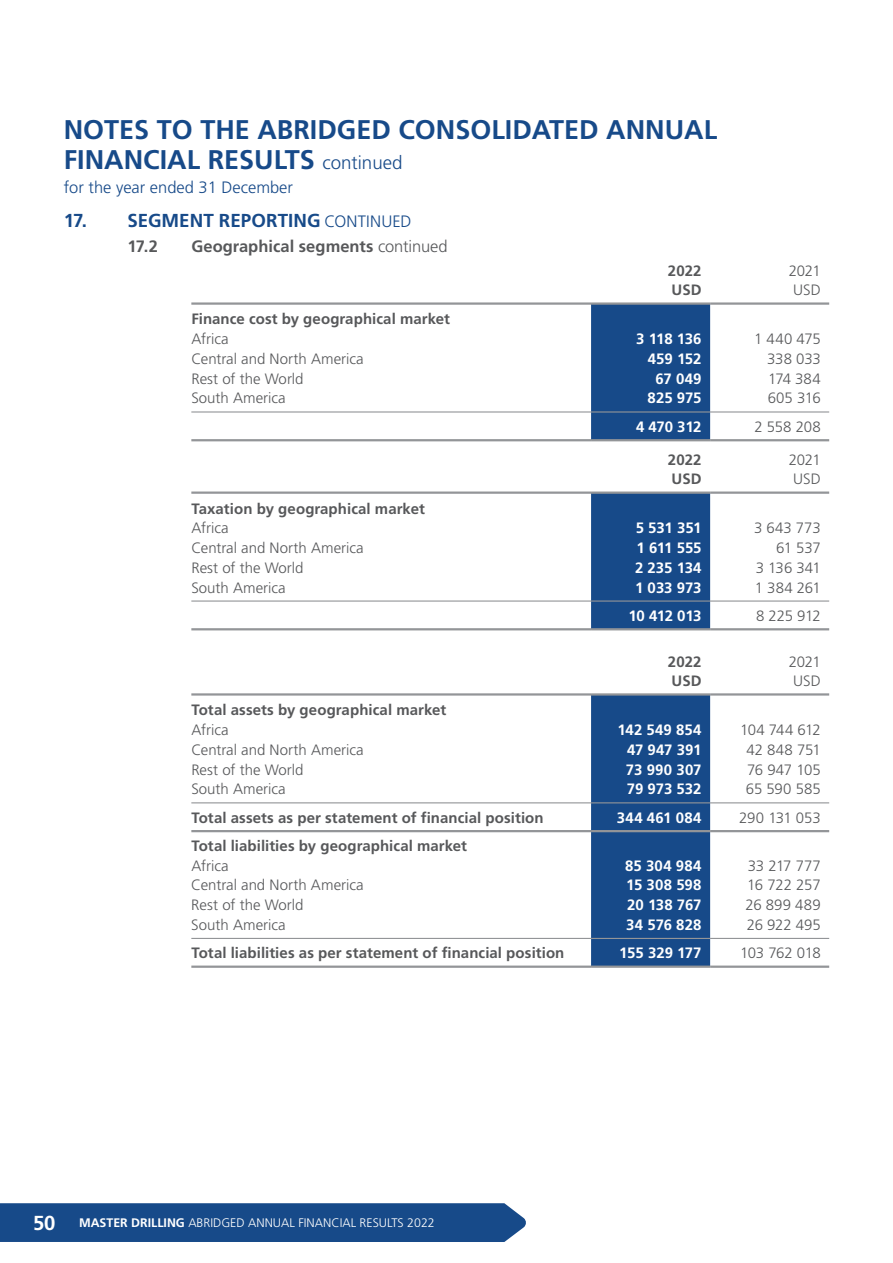
<style>
.page{position:relative;width:893px;height:1263px;background:#fff}
.page>*{position:absolute;margin:0;border:0;box-sizing:border-box;transform-origin:0 0}
.t1{font:700 27px/30px "Frutiger LT Std";color:#174a89}
.t2{font:700 18.75px "Frutiger LT Std";color:#174a89}
.t3{font:700 16.5px "Frutiger LT Std";color:#57585a}
.t4{font:300 16.5px "Frutiger LT Std";color:#174a89}
.t5{font:300 15px/18.8px "Frutiger LT Std";color:#57585a;text-align:center}
.t6{font:700 15px/18.8px "Frutiger LT Std";letter-spacing:.005em;color:#57585a}
.t7{font:700 15px "Frutiger LT Std";letter-spacing:-.005em;color:#fff}
.t8{font:700 15px "Frutiger LT Std";letter-spacing:.015em;color:#fff}
.t9{font:300 15px "Frutiger LT Std";letter-spacing:-.05em;color:#57585a}
.t10{font:700 15px "Frutiger LT Std";letter-spacing:.025em;color:#fff}
.t11{font:300 15px "Frutiger LT Std";letter-spacing:-.04em;color:#57585a}
.t12{font:300 12.3px "Frutiger LT Std";color:#fff}
.s1{font-weight:300;font-size:18.75px}
.s2{font-weight:300;font-size:16.5px}
.s3{font-weight:300}
.s4{font-weight:700;font-size:20.25px}
.s5{font-weight:700}
</style>
<div class="page">
<div style="left:591px;top:305px;width:119px;height:134px;background:#174a89"></div>
<hr style="left:191px;top:302px;width:400px;height:3px;background:#939598">
<hr style="left:591px;top:302px;width:119px;height:3px;background:#939598">
<hr style="left:710px;top:302px;width:119px;height:3px;background:#939598">
<hr style="left:191px;top:411px;width:400px;height:2px;background:#939598">
<hr style="left:191px;top:439px;width:400px;height:2px;background:#939598">
<hr style="left:591px;top:411px;width:119px;height:2px;background:#939598">
<hr style="left:591px;top:439px;width:119px;height:2px;background:#939598">
<hr style="left:710px;top:411px;width:119px;height:2px;background:#939598">
<hr style="left:710px;top:439px;width:119px;height:2px;background:#939598">
<div style="left:591px;top:494px;width:119px;height:134px;background:#174a89"></div>
<hr style="left:191px;top:491px;width:400px;height:3px;background:#939598">
<hr style="left:591px;top:491px;width:119px;height:3px;background:#939598">
<hr style="left:710px;top:491px;width:119px;height:3px;background:#939598">
<hr style="left:191px;top:600px;width:400px;height:2px;background:#939598">
<hr style="left:191px;top:628px;width:400px;height:2px;background:#939598">
<hr style="left:591px;top:600px;width:119px;height:2px;background:#939598">
<hr style="left:591px;top:628px;width:119px;height:2px;background:#939598">
<hr style="left:710px;top:600px;width:119px;height:2px;background:#939598">
<hr style="left:710px;top:628px;width:119px;height:2px;background:#939598">
<div style="left:591px;top:696px;width:119px;height:269px;background:#174a89"></div>
<hr style="left:191px;top:693px;width:400px;height:3px;background:#939598">
<hr style="left:591px;top:693px;width:119px;height:3px;background:#939598">
<hr style="left:710px;top:693px;width:119px;height:3px;background:#939598">
<hr style="left:191px;top:802px;width:400px;height:1px;background:#939598">
<hr style="left:591px;top:802px;width:119px;height:1px;background:#939598">
<hr style="left:710px;top:802px;width:119px;height:1px;background:#939598">
<hr style="left:191px;top:830px;width:400px;height:2px;background:#939598">
<hr style="left:591px;top:830px;width:119px;height:2px;background:#939598">
<hr style="left:710px;top:830px;width:119px;height:2px;background:#939598">
<hr style="left:191px;top:938px;width:400px;height:1px;background:#939598">
<hr style="left:191px;top:965px;width:400px;height:3px;background:#939598">
<hr style="left:591px;top:938px;width:119px;height:1px;background:#939598">
<hr style="left:591px;top:965px;width:119px;height:3px;background:#939598">
<hr style="left:710px;top:938px;width:119px;height:1px;background:#939598">
<hr style="left:710px;top:965px;width:119px;height:3px;background:#939598">
<div style="left:0;top:1203px;width:526px;height:39px;background:#174a89"></div>
<h1 class="t1" style="left:64px;top:115px;width:655px">NOTES TO THE ABRIDGED CONSOLIDATED ANNUAL<br>FINANCIAL RESULTS <span class="s1">continued</span></h1>
<p class="t4" style="left:64px;top:178px;width:231px">for the year ended 31 December</p>
<p class="t2" style="left:64px;top:209px;width:349px">17. SEGMENT REPORTING <span class="s2">CONTINUED</span></p>
<p class="t3" style="left:128px;top:236px;width:32px">17.2</p>
<p class="t3" style="left:191px;top:236px;width:258px">Geographical segments <span class="s3">continued</span></p>
<p class="t6" style="left:668px;top:262px;width:35px">2022<br>USD</p>
<p class="t5" style="left:789px;top:262px;width:34px">2021<br>USD</p>
<p class="t6" style="left:191px;top:310px;width:260px">Finance cost by geographical market</p>
<p class="t5" style="left:191px;top:330px;width:39px">Africa</p>
<p class="t7" style="left:636px;top:330px;width:67px">3 118 136</p>
<p class="t5" style="left:754px;top:330px;width:68px">1 440 475</p>
<p class="t5" style="left:191px;top:350px;width:174px">Central and North America</p>
<p class="t7" style="left:648px;top:350px;width:55px">459 152</p>
<p class="t5" style="left:767px;top:350px;width:55px">338 033</p>
<p class="t5" style="left:191px;top:369px;width:114px">Rest of the World</p>
<p class="t7" style="left:655px;top:370px;width:48px">67 049</p>
<p class="t5" style="left:768px;top:369px;width:54px">174 384</p>
<p class="t5" style="left:191px;top:389px;width:96px">South America</p>
<p class="t7" style="left:647px;top:389px;width:56px">825 975</p>
<p class="t5" style="left:768px;top:389px;width:54px">605 316</p>
<p class="t7" style="left:636px;top:418px;width:67px">4 470 312</p>
<p class="t5" style="left:754px;top:417px;width:68px">2 558 208</p>
<p class="t6" style="left:668px;top:451px;width:35px">2022<br>USD</p>
<p class="t5" style="left:789px;top:451px;width:34px">2021<br>USD</p>
<p class="t6" style="left:191px;top:499px;width:235px">Taxation by geographical market</p>
<p class="t5" style="left:191px;top:519px;width:39px">Africa</p>
<p class="t7" style="left:636px;top:519px;width:67px">5 531 351</p>
<p class="t5" style="left:754px;top:519px;width:68px">3 643 773</p>
<p class="t5" style="left:191px;top:539px;width:174px">Central and North America</p>
<p class="t7" style="left:636px;top:539px;width:67px">1 611 555</p>
<p class="t5" style="left:776px;top:539px;width:46px">61 537</p>
<p class="t5" style="left:191px;top:558px;width:114px">Rest of the World</p>
<p class="t7" style="left:635px;top:559px;width:68px">2 235 134</p>
<p class="t5" style="left:756px;top:558px;width:66px">3 136 341</p>
<p class="t5" style="left:191px;top:578px;width:96px">South America</p>
<p class="t7" style="left:635px;top:578px;width:68px">1 033 973</p>
<p class="t5" style="left:755px;top:578px;width:67px">1 384 261</p>
<p class="t7" style="left:628px;top:607px;width:75px">10 412 013</p>
<p class="t5" style="left:756px;top:606px;width:66px">8 225 912</p>
<p class="t6" style="left:668px;top:653px;width:35px">2022<br>USD</p>
<p class="t5" style="left:789px;top:653px;width:34px">2021<br>USD</p>
<p class="t6" style="left:191px;top:701px;width:256px">Total assets by geographical market</p>
<p class="t5" style="left:191px;top:721px;width:39px">Africa</p>
<p class="t8" style="left:617px;top:721px;width:86px">142 549 854</p>
<p class="t9" style="left:740px;top:721px;width:82px">104 744 612</p>
<p class="t5" style="left:191px;top:740px;width:174px">Central and North America</p>
<p class="t7" style="left:627px;top:741px;width:76px">47 947 391</p>
<p class="t5" style="left:747px;top:740px;width:76px">42 848 751</p>
<p class="t5" style="left:191px;top:760px;width:114px">Rest of the World</p>
<p class="t7" style="left:626px;top:761px;width:77px">73 990 307</p>
<p class="t5" style="left:747px;top:760px;width:75px">76 947 105</p>
<p class="t5" style="left:191px;top:780px;width:96px">South America</p>
<p class="t7" style="left:627px;top:780px;width:76px">79 973 532</p>
<p class="t5" style="left:746px;top:780px;width:76px">65 590 585</p>
<p class="t6" style="left:191px;top:808px;width:354px">Total assets as per statement of financial position</p>
<p class="t10" style="left:617px;top:809px;width:86px">344 461 084</p>
<p class="t5" style="left:739px;top:808px;width:83px">290 131 053</p>
<p class="t6" style="left:191px;top:836px;width:277px">Total liabilities by geographical market</p>
<p class="t5" style="left:191px;top:856px;width:39px">Africa</p>
<p class="t7" style="left:625px;top:857px;width:78px">85 304 984</p>
<p class="t5" style="left:748px;top:856px;width:74px">33 217 777</p>
<p class="t5" style="left:191px;top:876px;width:174px">Central and North America</p>
<p class="t7" style="left:626px;top:876px;width:77px">15 308 598</p>
<p class="t5" style="left:747px;top:876px;width:75px">16 722 257</p>
<p class="t5" style="left:191px;top:896px;width:114px">Rest of the World</p>
<p class="t7" style="left:627px;top:896px;width:76px">20 138 767</p>
<p class="t5" style="left:745px;top:896px;width:77px">26 899 489</p>
<p class="t5" style="left:191px;top:915px;width:96px">South America</p>
<p class="t7" style="left:626px;top:916px;width:77px">34 576 828</p>
<p class="t5" style="left:747px;top:915px;width:75px">26 922 495</p>
<p class="t6" style="left:191px;top:944px;width:375px">Total liabilities as per statement of financial position</p>
<p class="t7" style="left:619px;top:944px;width:84px">155 329 177</p>
<p class="t11" style="left:740px;top:944px;width:82px">103 762 018</p>
<p class="t12" style="left:33px;top:1216px;width:403px"><span class="s4">50</span> <span class="s5">MASTER DRILLING</span> ABRIDGED ANNUAL FINANCIAL RESULTS 2022</p>
</div>
